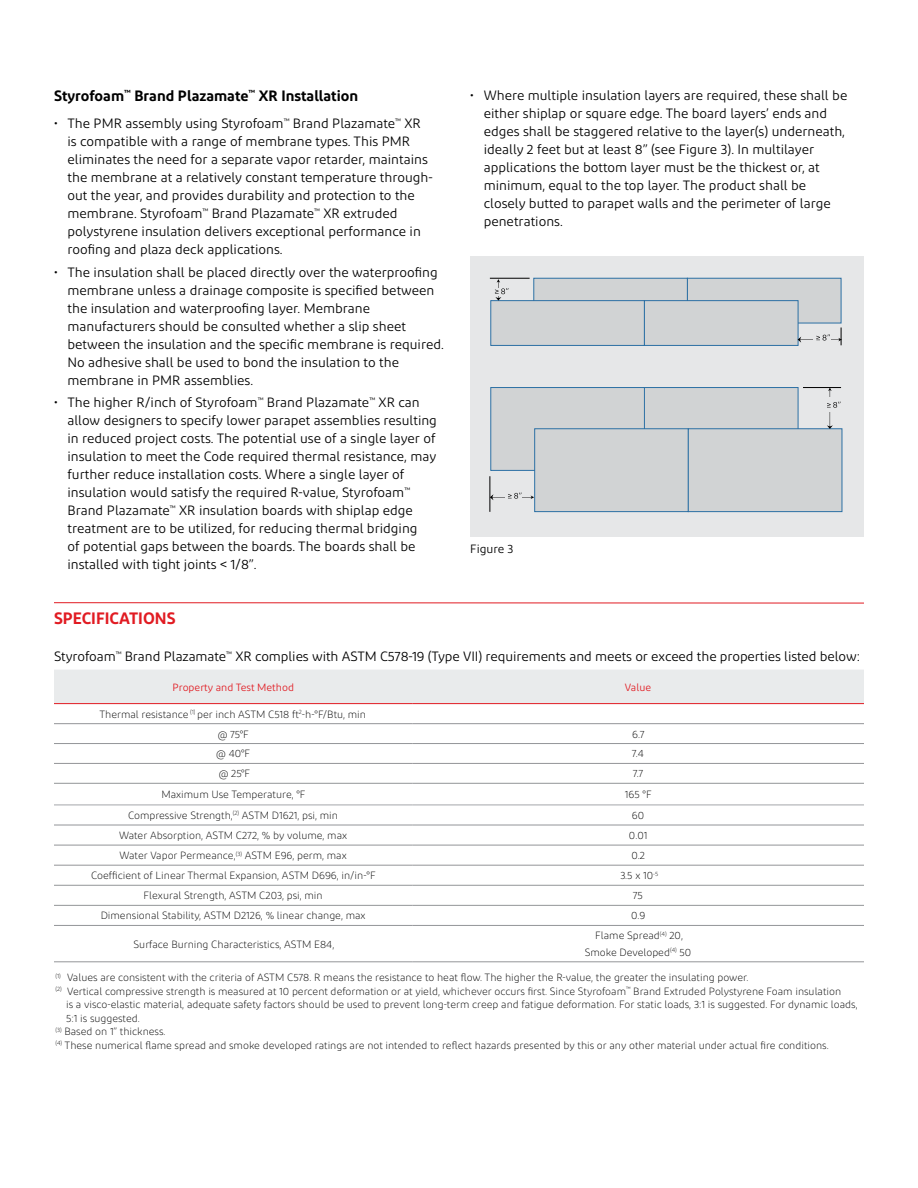
<style>
.page{position:relative;width:918px;height:1188px;background:#fff}
.page>*{position:absolute;margin:0;border:0;box-sizing:border-box;transform-origin:0 0}
.subhead_1_-_Red{font:600 16.5px "Diodrum";color:#e11b22}
.subhead_2{font:600 15px "Diodrum";color:#000}
.body_1{font:13.5px/18px "Diodrum";color:#000}
.Footnote_1{font:12px "Diodrum";color:#000}
.Footnote_1-2{font:300 10.5px/13.5px "Diodrum";color:#000}
.table_text_1{font:300 10.5px/16.5px "Diodrum";color:#000;text-align:center}
.table_colhead_1{font:10.5px "Diodrum";color:#e11b22}
</style>
<div class="page">
<div style="left:470px;top:256px;width:394px;height:281px;background:#e6e7e8"></div>
<div style="left:644px;top:388px;width:154px;height:82px;background:#d1d3d4"></div>
<div style="left:644px;top:387px;width:154px;height:84px;border:1px solid #2c70a4"></div>
<div style="left:534px;top:278px;width:153px;height:45px;background:#d1d3d4"></div>
<div style="left:534px;top:278px;width:154px;height:45px;border:1px solid #2c70a4"></div>
<div style="left:491px;top:301px;width:153px;height:44px;background:#d1d3d4"></div>
<div style="left:491px;top:300px;width:154px;height:46px;border:1px solid #2c70a4"></div>
<div style="left:687px;top:278px;width:154px;height:45px;background:#d1d3d4"></div>
<div style="left:687px;top:278px;width:154px;height:45px;border:1px solid #2c70a4"></div>
<div style="left:491px;top:388px;width:153px;height:82px;background:#d1d3d4"></div>
<div style="left:491px;top:387px;width:154px;height:84px;border:1px solid #2c70a4"></div>
<div style="left:644px;top:301px;width:154px;height:44px;background:#d1d3d4"></div>
<div style="left:644px;top:300px;width:154px;height:46px;border:1px solid #2c70a4"></div>
<div style="left:535px;top:429px;width:153px;height:83px;background:#d1d3d4"></div>
<div style="left:534px;top:429px;width:155px;height:83px;border:1px solid #2c70a4"></div>
<div style="left:688px;top:429px;width:154px;height:83px;background:#d1d3d4"></div>
<div style="left:688px;top:429px;width:154px;height:83px;border:1px solid #2c70a4"></div>
<hr style="left:803px;top:387px;width:38px;height:1px;background:#000">
<hr style="left:490px;top:476px;width:1px;height:36px;background:#000">
<hr style="left:490px;top:278px;width:40px;height:1px;background:#000">
<svg style="left:798px;top:328px;width:44px;height:17px"></svg>
<svg style="left:490px;top:493px;width:44px;height:7px"></svg>
<svg style="left:827px;top:388px;width:14px;height:41px"></svg>
<svg style="left:495px;top:279px;width:13px;height:22px"></svg>
<div style="left:54px;top:670px;width:810px;height:33px;background:#e9ebec"></div>
<hr style="left:54px;top:723px;width:358px;height:1px;background:#939598">
<hr style="left:412px;top:723px;width:452px;height:1px;background:#939598">
<hr style="left:54px;top:743px;width:358px;height:1px;background:#939598">
<hr style="left:412px;top:743px;width:452px;height:1px;background:#939598">
<hr style="left:54px;top:763px;width:358px;height:1px;background:#939598">
<hr style="left:412px;top:763px;width:452px;height:1px;background:#939598">
<hr style="left:54px;top:783px;width:358px;height:1px;background:#939598">
<hr style="left:412px;top:783px;width:452px;height:1px;background:#939598">
<hr style="left:54px;top:805px;width:358px;height:1px;background:#a5a7aa">
<hr style="left:412px;top:805px;width:452px;height:1px;background:#a5a7aa">
<hr style="left:54px;top:825px;width:358px;height:1px;background:#939598">
<hr style="left:412px;top:825px;width:452px;height:1px;background:#939598">
<hr style="left:54px;top:845px;width:358px;height:1px;background:#939598">
<hr style="left:412px;top:845px;width:452px;height:1px;background:#939598">
<hr style="left:54px;top:865px;width:358px;height:1px;background:#939598">
<hr style="left:412px;top:865px;width:452px;height:1px;background:#939598">
<hr style="left:54px;top:885px;width:358px;height:1px;background:#939598">
<hr style="left:412px;top:885px;width:452px;height:1px;background:#939598">
<hr style="left:54px;top:905px;width:358px;height:1px;background:#939598">
<hr style="left:412px;top:905px;width:452px;height:1px;background:#939598">
<hr style="left:54px;top:925px;width:358px;height:1px;background:#939598">
<hr style="left:412px;top:925px;width:452px;height:1px;background:#939598">
<hr style="left:54px;top:962px;width:358px;height:1px;background:#939598">
<hr style="left:412px;top:962px;width:452px;height:1px;background:#939598">
<hr style="left:54px;top:703px;width:358px;height:1px;background:#e11b22">
<hr style="left:412px;top:703px;width:452px;height:1px;background:#e11b22">
<hr style="left:54px;top:602px;width:810px;height:1px;background:#e11b22">
<p class="subhead_2" style="left:54px;top:86px;width:306px">Styrofoam<sup>™</sup> Brand Plazamate<sup>™</sup> XR Installation</p>
<p class="body_1" style="left:68px;top:114px;width:367px;text-indent:-14px">• The PMR assembly using Styrofoam<sup>™</sup> Brand Plazamate<sup>™</sup> XR is compatible with a range of membrane types. This PMR eliminates the need for a separate vapor retarder, maintains the membrane at a relatively constant temperature through&shy;out the year, and provides durability and protection to the membrane. Styrofoam<sup>™</sup> Brand Plazamate<sup>™</sup> XR extruded polystyrene insulation delivers exceptional performance in roofing and plaza deck applications.</p>
<p class="body_1" style="left:68px;top:263px;width:378px;text-indent:-14px">• The insulation shall be placed directly over the waterproofing membrane unless a drainage composite is specified between the insulation and waterproofing layer. Membrane manufacturers should be consulted whether a slip sheet between the insulation and the specific membrane is required.<br>No adhesive shall be used to bond the insulation to the membrane in PMR assemblies.</p>
<p class="body_1" style="left:68px;top:393px;width:371px;text-indent:-14px">• The higher R/inch of Styrofoam<sup>™</sup> Brand Plazamate<sup>™</sup> XR can allow designers to specify lower parapet assemblies resulting in reduced project costs. The potential use of a single layer of insulation to meet the Code required thermal resistance, may further reduce installation costs. Where a single layer of insulation would satisfy the required R-value, Styrofoam<sup>™ </sup>Brand Plazamate<sup>™</sup> XR insulation boards with shiplap edge treatment are to be utilized, for reducing thermal bridging<br>of potential gaps between the boards. The boards shall be installed with tight joints &lt; 1/8”.</p>
<p class="subhead_1_-_Red" style="left:54px;top:608px;width:123px">SPECIFICATIONS</p>
<p class="body_1" style="left:484px;top:86px;width:365px;text-indent:-14px">• Where multiple insulation layers are required, these shall be either shiplap or square edge. The board layers’ ends and edges shall be staggered relative to the layer(s) underneath, ideally 2 feet but at least 8” (see Figure 3). In multilayer applications the bottom layer must be the thickest or, at minimum, equal to the top layer. The product shall be closely butted to parapet walls and the perimeter of large penetrations.</p>
<p class="Footnote_1" style="left:470px;top:541px;width:45px">Figure 3</p>
<p class="body_1" style="left:54px;top:647px;width:808px">Styrofoam<sup>™</sup> Brand Plazamate<sup>™</sup> XR complies with ASTM C578-19 (Type VII) requirements and meets or exceed the properties listed below:</p>
<p class="table_colhead_1" style="left:172px;top:680px;width:123px">Property and Test Method</p>
<p class="table_colhead_1" style="left:625px;top:680px;width:28px">Value</p>
<p class="table_text_1" style="left:99px;top:706px;width:268px">Thermal resistance <sup>(1)</sup> per inch ASTM C518 ft<sup>2</sup>-h-°F/Btu, min</p>
<p class="table_text_1" style="left:218px;top:726px;width:33px">@ 75°F</p>
<p class="table_text_1" style="left:632px;top:726px;width:14px">6.7</p>
<p class="table_text_1" style="left:216px;top:745px;width:35px">@ 40°F</p>
<p class="table_text_1" style="left:632px;top:745px;width:13px">7.4</p>
<p class="table_text_1" style="left:219px;top:765px;width:33px">@ 25°F</p>
<p class="table_text_1" style="left:633px;top:765px;width:12px">7.7</p>
<p class="table_text_1" style="left:161px;top:786px;width:146px">Maximum Use Temperature, °F</p>
<p class="table_text_1" style="left:625px;top:786px;width:28px">165 °F</p>
<p class="table_text_1" style="left:128px;top:807px;width:211px">Compressive Strength,<sup>(2)</sup> ASTM D1621, psi, min</p>
<p class="table_text_1" style="left:632px;top:807px;width:14px">60</p>
<p class="table_text_1" style="left:119px;top:827px;width:230px">Water Absorption, ASTM C272, % by volume, max</p>
<p class="table_text_1" style="left:629px;top:827px;width:20px">0.01</p>
<p class="table_text_1" style="left:120px;top:847px;width:229px">Water Vapor Permeance,<sup>(3)</sup> ASTM E96, perm, max</p>
<p class="table_text_1" style="left:631px;top:847px;width:15px">0.2</p>
<p class="table_text_1" style="left:91px;top:867px;width:286px">Coefficient of Linear Thermal Expansion, ASTM D696, in/in-°F</p>
<p class="table_text_1" style="left:620px;top:867px;width:39px">3.5 x 10<sup>-5</sup></p>
<p class="table_text_1" style="left:144px;top:887px;width:181px">Flexural Strength, ASTM C203, psi, min</p>
<p class="table_text_1" style="left:633px;top:887px;width:12px">75</p>
<p class="table_text_1" style="left:101px;top:907px;width:266px">Dimensional Stability, ASTM D2126, % linear change, max</p>
<p class="table_text_1" style="left:631px;top:907px;width:16px">0.9</p>
<p class="table_text_1" style="left:134px;top:936px;width:202px">Surface Burning Characteristics, ASTM E84,</p>
<p class="table_text_1" style="left:585px;top:927px;width:108px">Flame Spread<sup>(4)</sup> 20,<br>Smoke Developed<sup>(4)</sup> 50</p>
<p class="Footnote_1-2" style="left:55px;top:971px;width:695px"><sup>(1)</sup> Values are consistent with the criteria of ASTM C578. R means the resistance to heat flow. The higher the R-value, the greater the insulating power.</p>
<p class="Footnote_1-2" style="left:66px;top:984px;width:793px;text-indent:-11px"><sup>(2)</sup> Vertical compressive strength is measured at 10 percent deformation or at yield, whichever occurs first. Since Styrofoam<sup>™</sup> Brand Extruded Polystyrene Foam insulation<br>is a visco-elastic material, adequate safety factors should be used to prevent long-term creep and fatigue deformation. For static loads, 3:1 is suggested. For dynamic loads,<br>5:1 is suggested.</p>
<p class="Footnote_1-2" style="left:55px;top:1025px;width:112px"><sup>(3)</sup> Based on 1” thickness.</p>
<p class="Footnote_1-2" style="left:55px;top:1038px;width:775px"><sup>(4)</sup> These numerical flame spread and smoke developed ratings are not intended to reflect hazards presented by this or any other material under actual fire conditions.</p>
</div>
